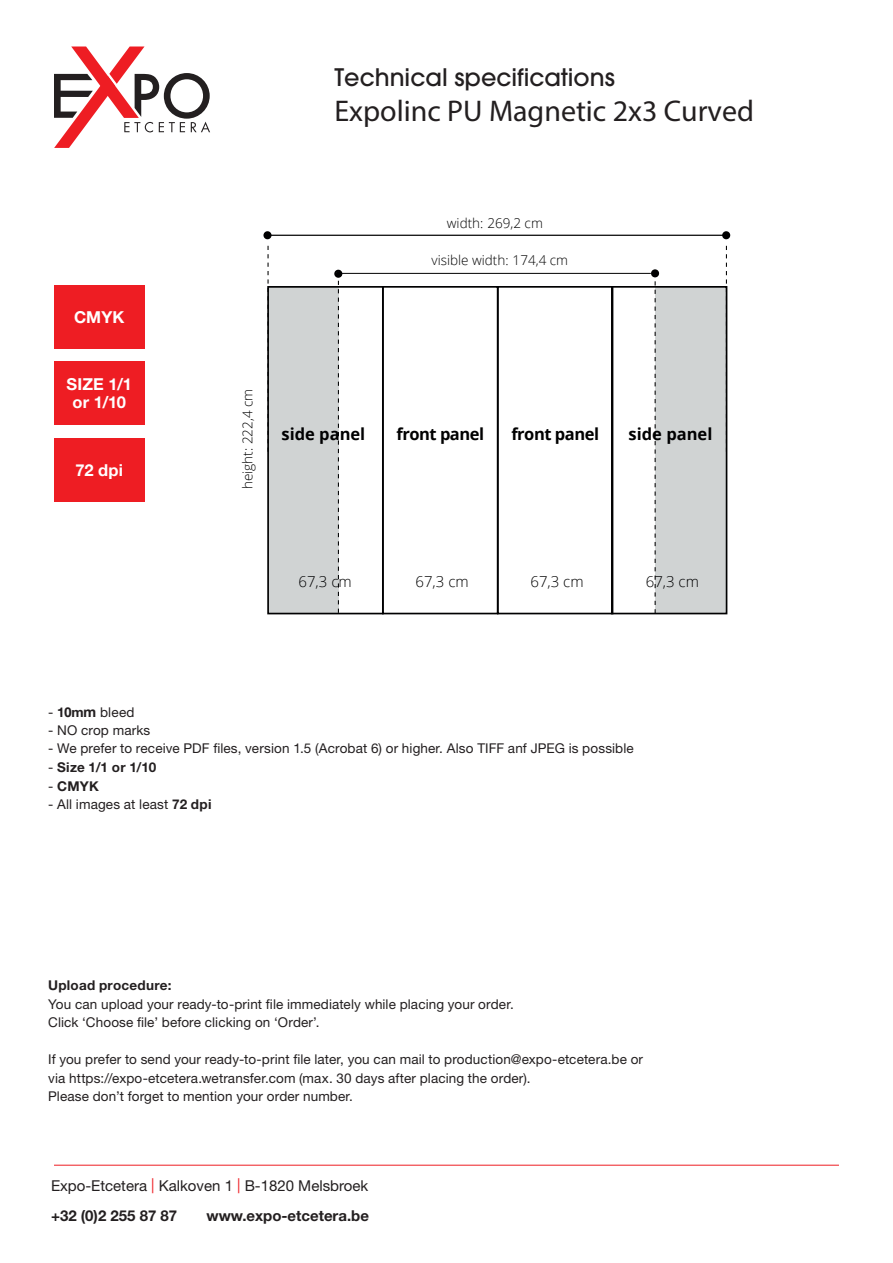
<style>
.page{position:relative;width:893px;height:1263px;background:#fff}
.page>*{position:absolute;margin:0;border:0;box-sizing:border-box;transform-origin:0 0}
.t1{font:30px "Myriad Pro";color:#231f20}
.t2{font:500 24px "Avant Garde";color:#231f20}
.t3{font:700 16.5px/18px "Helvetica Neue LT Std";letter-spacing:.01em;color:#fff;text-align:center}
.t4{font:700 16.5px "Open Sans";letter-spacing:-.03em;color:#000001}
.t5{font:700 16.5px "Open Sans";color:#000001}
.t6{font:15px "Helvetica Neue LT Std";color:#231f20}
.t7{font:700 15px "Helvetica Neue LT Std";color:#231f20}
.t8{font:300 15px "Open Sans";color:#000001}
.t9{font:13.5px "Helvetica Neue LT Std";letter-spacing:.01em;color:#231f20}
.t10{font:300 13.5px "Open Sans";color:#000001}
.t11{font:700 13.5px "Helvetica Neue LT Std";letter-spacing:.02em;color:#231f20}
.s1{font-weight:700}
.s2{font-family:"Open Sans";font-weight:700}
.s3{font-weight:400}
.s4{color:#ee1d23}
</style>
<div class="page">
<svg style="left:54px;top:47px;width:156px;height:101px"></svg>
<div style="left:54px;top:285px;width:91px;height:63px;background:#ee1d23"></div>
<div style="left:54px;top:361px;width:91px;height:64px;background:#ee1d23"></div>
<div style="left:54px;top:438px;width:91px;height:64px;background:#ee1d23"></div>
<hr style="left:54px;top:1165px;width:785px;height:1px;background:#ee1d23">
<div style="left:655px;top:287px;width:71px;height:327px;background:#d0d3d3"></div>
<div style="left:269px;top:287px;width:69px;height:327px;background:#d0d3d3"></div>
<hr style="left:268px;top:235px;width:456px;height:1px;background:#000001">
<div style="left:722px;top:231px;width:8px;height:8px;border:2px solid #000001;border-radius:50%"></div>
<div style="left:263px;top:231px;width:9px;height:8px;border:2px solid #000001;border-radius:50%"></div>
<svg style="left:723px;top:232px;width:6px;height:220px"></svg>
<svg style="left:265px;top:232px;width:5px;height:52px"></svg>
<hr style="left:338px;top:273px;width:313px;height:1px;background:#000001">
<svg style="left:652px;top:272px;width:6px;height:339px"></svg>
<div style="left:651px;top:269px;width:8px;height:8px;border:2px solid #000001;border-radius:50%"></div>
<div style="left:334px;top:270px;width:8px;height:8px;border:2px solid #000001;border-radius:50%"></div>
<div style="left:611px;top:286px;width:116px;height:328px;border:2px solid #000001"></div>
<div style="left:267px;top:286px;width:117px;height:328px;border:2px solid #000001"></div>
<div style="left:497px;top:286px;width:116px;height:328px;border:2px solid #000001"></div>
<svg style="left:336px;top:271px;width:6px;height:342px"></svg>
<p class="t2" style="left:334px;top:63px;width:282px">Technical specifications</p>
<p class="t1" style="left:334px;top:92px;width:421px">Expolinc PU Magnetic 2x3 Curved</p>
<p class="t3" style="left:74px;top:307px;width:52px">CMYK</p>
<p class="t3" style="left:66px;top:375px;width:67px">SIZE 1/1 or 1/10</p>
<p class="t3" style="left:75px;top:460px;width:49px">72 dpi</p>
<p class="t10" style="left:447px;top:213px;width:98px">width: 269,2 cm</p>
<p class="t10" style="left:431px;top:251px;width:138px">visible width: 174,4 cm</p>
<p class="t10" style="left:238px;top:489px;width:102px;rotate:-90deg">height: 222,4 cm</p>
<p class="t5" style="left:282px;top:422px;width:85px">side panel</p>
<p class="t4" style="left:396px;top:422px;width:89px">front panel</p>
<p class="t5" style="left:629px;top:422px;width:85px">side panel</p>
<p class="t4" style="left:511px;top:422px;width:89px">front panel</p>
<p class="t8" style="left:298px;top:571px;width:55px">67,3 cm</p>
<p class="t8" style="left:415px;top:571px;width:55px">67,3 cm</p>
<p class="t8" style="left:646px;top:571px;width:55px">67,3 cm</p>
<p class="t8" style="left:530px;top:571px;width:55px">67,3 cm</p>
<p class="t9" style="left:48px;top:704px;width:88px">- <span class="s1">1</span><span class="s2">0</span><span class="s1">m</span><span class="s2">m</span> bleed</p>
<p class="t9" style="left:48px;top:722px;width:104px">- NO crop marks</p>
<p class="t9" style="left:48px;top:740px;width:587px">- We prefer to receive PDF files, version 1.5 (Acrobat 6) or higher. Also TIFF anf JPEG is possible</p>
<p class="t11" style="left:48px;top:759px;width:109px"><span class="s3">-</span> Size 1/1 or 1/10</p>
<p class="t11" style="left:48px;top:778px;width:52px"><span class="s3">-</span> CMYK</p>
<p class="t9" style="left:48px;top:797px;width:165px">- All images at least <span class="s1">72 dpi</span></p>
<p class="t11" style="left:48px;top:977px;width:125px">Upload procedure:</p>
<p class="t9" style="left:48px;top:996px;width:467px">You can upload your ready-to-print file immediately while placing your order.</p>
<p class="t9" style="left:48px;top:1014px;width:273px">Click ‘Choose file’ before clicking on ‘Order’.</p>
<p class="t9" style="left:48px;top:1051px;width:596px">If you prefer to send your ready-to-print file later, you can mail to production@expo-etcetera.be or</p>
<p class="t9" style="left:48px;top:1070px;width:484px">via https://expo-etcetera.wetransfer.com (max. 30 days after placing the order).</p>
<p class="t9" style="left:48px;top:1088px;width:306px">Please don’t forget to mention your order number.</p>
<p class="t6" style="left:51px;top:1177px;width:319px">Expo-Etcetera <span class="s4">|</span> Kalkoven 1 <span class="s4">|</span> B-1820 Melsbroek</p>
<p class="t7" style="left:51px;top:1206px;width:128px">+32 (0)2 255 87 87</p>
<p class="t7" style="left:207px;top:1206px;width:164px">www.expo-etcetera.be</p>
</div>
